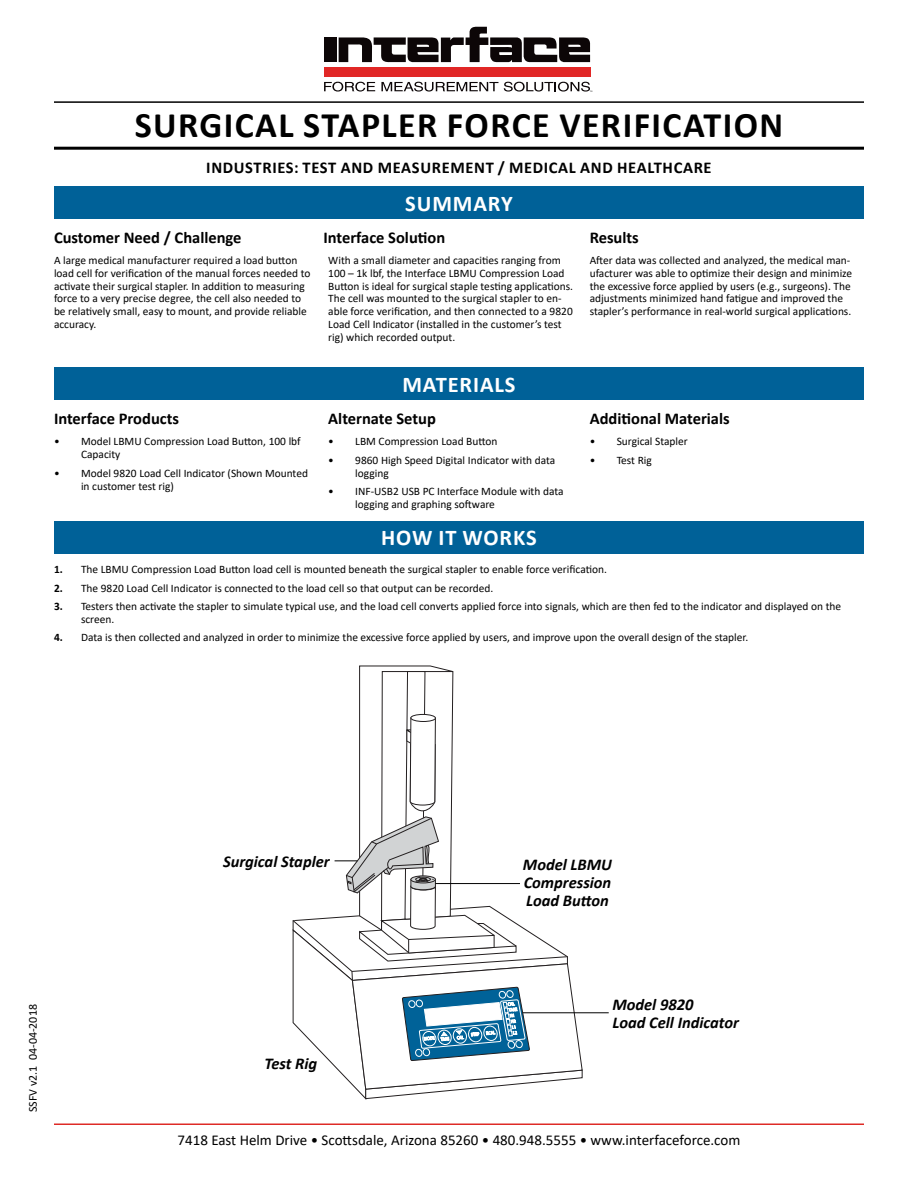
<style>
.page{position:relative;width:918px;height:1188px;background:#fff}
.page>*{position:absolute;margin:0;border:0;box-sizing:border-box;transform-origin:0 0}
.t1{font:700 36px "Calibri";letter-spacing:.04em;color:#000}
.t2{font:700 22.5px "Calibri";letter-spacing:.04em;color:#fff}
.t3{font:700 16.5px "Calibri";color:#000}
.t4{font:italic 700 16.5px/18px "Calibri";color:#000;text-align:justify}
.t5{font:700 16.5px "Calibri";letter-spacing:.04em;color:#000}
.t6{font:15px "Calibri";color:#000}
.t7{font:12px "Calibri";color:#000}
.t8{font:11.4px/12.9px "Calibri";color:#000}
.t9{font:4.2px "Courier New";color:#000}
.s1{font-weight:700}
</style>
<div class="page">
<hr style="left:54px;top:1124px;width:810px;height:1px;background:#de2b26">
<div style="left:324px;top:67px;width:266px;height:10px;background:#e12726"></div>
<div style="left:324px;top:37px;width:13px;height:25px;background:#0c0607"></div>
<svg style="left:339px;top:27px;width:251px;height:35px"></svg>
<svg style="left:324px;top:82px;width:51px;height:10px"></svg>
<svg style="left:381px;top:82px;width:117px;height:10px"></svg>
<svg style="left:504px;top:82px;width:86px;height:10px"></svg>
<hr style="left:54px;top:101px;width:810px;height:2px;background:#000">
<svg style="left:293px;top:666px;width:290px;height:434px"></svg>
<hr style="left:523px;top:1012px;width:86px;height:1px;background:#000">
<div style="left:54px;top:186px;width:810px;height:33px;background:#006198"></div>
<div style="left:54px;top:367px;width:810px;height:33px;background:#006198"></div>
<div style="left:54px;top:521px;width:810px;height:32px;background:#006198"></div>
<hr style="left:54px;top:147px;width:810px;height:3px;background:#000">
<p class="t9" style="left:590px;top:89px;width:4px">™</p>
<p class="t1" style="left:135px;top:100px;width:650px">SURGICAL STAPLER FORCE VERIFICATION</p>
<p class="t5" style="left:206px;top:156px;width:507px">INDUSTRIES: TEST AND MEASUREMENT / MEDICAL AND HEALTHCARE</p>
<p class="t2" style="left:405px;top:187px;width:109px">SUMMARY</p>
<p class="t3" style="left:54px;top:226px;width:189px">Customer Need / Challenge</p>
<p class="t3" style="left:323px;top:226px;width:123px">Interface Solution</p>
<p class="t3" style="left:590px;top:226px;width:51px">Results</p>
<p class="t8" style="left:54px;top:253px;width:258px">A large medical manufacturer required a load button load cell for verification of the manual forces needed to activate their surgical stapler. In addition to measuring force to a very precise degree, the cell also needed to be relatively small, easy to mount, and provide reliable accuracy.</p>
<p class="t8" style="left:328px;top:253px;width:246px">With a small diameter and capacities ranging from 100 – 1k lbf, the Interface LBMU Compression Load Button is ideal for surgical staple testing applications.<br>The cell was mounted to the surgical stapler to en&shy;able force verification, and then connected to a 9820<br>Load Cell Indicator (installed in the customer’s test rig) which recorded output.</p>
<p class="t8" style="left:590px;top:253px;width:264px">After data was collected and analyzed, the medical man&shy;ufacturer was able to optimize their design and minimize the excessive force applied by users (e.g., surgeons). The adjustments minimized hand fatigue and improved the stapler’s performance in real-world surgical applications.</p>
<p class="t2" style="left:402px;top:368px;width:115px">MATERIALS</p>
<p class="t3" style="left:54px;top:407px;width:127px">Interface Products</p>
<p class="t3" style="left:328px;top:407px;width:109px">Alternate Setup</p>
<p class="t3" style="left:590px;top:407px;width:142px">Additional Materials</p>
<p class="t8" style="left:81px;top:435px;width:221px;text-indent:-27px">• Model LBMU Compression Load Button, 100 lbf<br>Capacity</p>
<p class="t8" style="left:81px;top:466px;width:229px;text-indent:-27px">• Model 9820 Load Cell Indicator (Shown Mounted in customer test rig)</p>
<p class="t8" style="left:328px;top:435px;width:171px">• LBM Compression Load Button</p>
<p class="t8" style="left:355px;top:453px;width:202px;text-indent:-27px">• 9860 High Speed Digital Indicator with data logging</p>
<p class="t8" style="left:355px;top:484px;width:210px;text-indent:-27px">• INF-USB2 USB PC Interface Module with data logging and graphing software</p>
<p class="t8" style="left:590px;top:435px;width:100px">• Surgical Stapler</p>
<p class="t8" style="left:590px;top:453px;width:64px">• Test Rig</p>
<p class="t2" style="left:381px;top:522px;width:157px">HOW IT WORKS</p>
<p class="t8" style="left:54px;top:563px;width:554px"><span class="s1">1.</span> The LBMU Compression Load Button load cell is mounted beneath the surgical stapler to enable force verification.</p>
<p class="t8" style="left:54px;top:581px;width:441px"><span class="s1">2.</span> The 9820 Load Cell Indicator is connected to the load cell so that output can be recorded.</p>
<p class="t8" style="left:81px;top:599px;width:762px;text-indent:-27px"><span class="s1">3.</span> Testers then activate the stapler to simulate typical use, and the load cell converts applied force into signals, which are then fed to the indicator and displayed on the screen.</p>
<p class="t8" style="left:54px;top:631px;width:696px"><span class="s1">4.</span> Data is then collected and analyzed in order to minimize the excessive force applied by users, and improve upon the overall design of the stapler.</p>
<p class="t7" style="left:25px;top:1112px;width:110px;rotate:-90deg">SSFV v2.1 04-04-2018</p>
<p class="t4" style="left:223px;top:852px;width:108px">Surgical Stapler</p>
<p class="t4" style="left:264px;top:1054px;width:54px">Test Rig</p>
<p class="t4" style="left:523px;top:855px;width:91px">Model LBMU Compression Load Button</p>
<p class="t4" style="left:612px;top:995px;width:83px">Model 9820</p>
<p class="t4" style="left:612px;top:1013px;width:128px">Load Cell Indicator</p>
<h3 class="t6" style="left:178px;top:1129px;width:564px">7418 East Helm Drive • Scottsdale, Arizona 85260 • 480.948.5555 • www.interfaceforce.com</h3>
</div>
